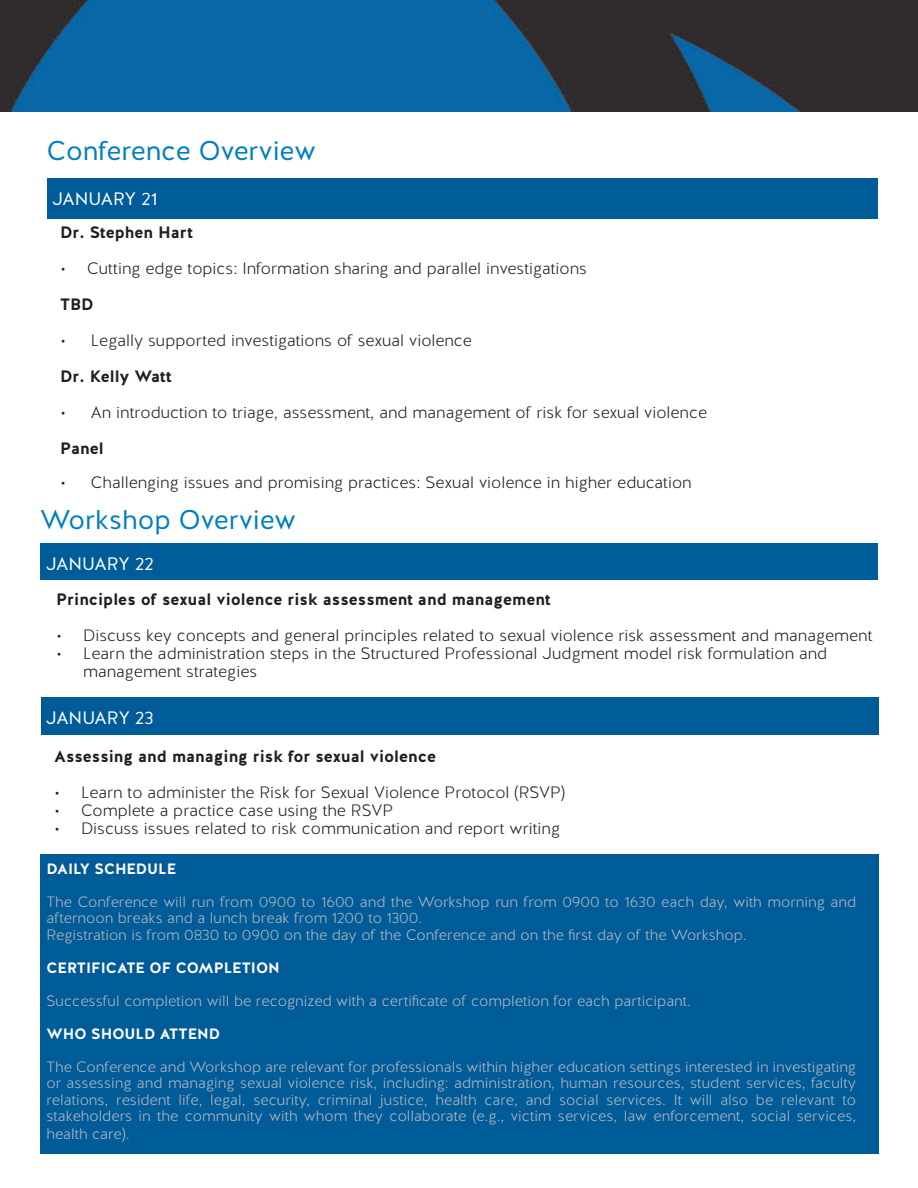
<style>
.page{position:relative;width:918px;height:1188px;background:#fff}
.page>*{position:absolute;margin:0;border:0;box-sizing:border-box;transform-origin:0 0}
.t1{font:27px "Halis GR";color:#007ebf}
.t2{font:18px "Halis GR";color:#fff}
.t3{font:300 16.5px/18px "Halis GR";color:#231f20}
.t4{font:700 16.5px "Halis GR";color:#231f20}
.Paragraph_Style_1{font:300 15px/16.5px "Halis GR";color:#b8b9bc}
.Paragraph_Style_1-2{font:700 15px "Halis GR";color:#fff}
</style>
<div class="page">
<div style="left:41px;top:543px;width:837px;height:37px;background:#005b99"></div>
<div style="left:41px;top:698px;width:837px;height:37px;background:#005b99"></div>
<div style="left:47px;top:179px;width:831px;height:40px;background:#005b99"></div>
<div style="left:40px;top:854px;width:839px;height:299px;background:#005b99"></div>
<img style="left:0;top:0;width:918px;height:111px">
<p class="t1" style="left:47px;top:133px;width:270px">Conference Overview</p>
<p class="t2" style="left:52px;top:187px;width:107px">JANUARY 21</p>
<p class="t4" style="left:60px;top:221px;width:134px">Dr. Stephen Hart</p>
<p class="t3" style="left:60px;top:260px;width:529px">• Cutting edge topics: Information sharing and parallel investigations</p>
<p class="t4" style="left:60px;top:293px;width:35px">TBD</p>
<p class="t3" style="left:60px;top:332px;width:413px">• Legally supported investigations of sexual violence</p>
<p class="t4" style="left:60px;top:365px;width:113px">Dr. Kelly Watt</p>
<p class="t3" style="left:60px;top:404px;width:649px">• An introduction to triage, assessment, and management of risk for sexual violence</p>
<p class="t4" style="left:60px;top:437px;width:45px">Panel</p>
<p class="t3" style="left:60px;top:474px;width:633px">• Challenging issues and promising practices: Sexual violence in higher education</p>
<p class="t1" style="left:40px;top:502px;width:258px">Workshop Overview</p>
<p class="t2" style="left:46px;top:552px;width:109px">JANUARY 22</p>
<p class="t4" style="left:56px;top:588px;width:496px">Principles of sexual violence risk assessment and management</p>
<p class="t3" style="left:56px;top:627px;width:818px">• Discuss key concepts and general principles related to sexual violence risk assessment and management</p>
<p class="t3" style="left:83px;top:645px;width:746px;text-indent:-27px">• Learn the administration steps in the Structured Professional Judgment model risk formulation and management strategies</p>
<p class="t2" style="left:46px;top:706px;width:109px">JANUARY 23</p>
<p class="t4" style="left:54px;top:746px;width:383px">Assessing and managing risk for sexual violence</p>
<p class="t3" style="left:54px;top:784px;width:512px">• Learn to administer the Risk for Sexual Violence Protocol (RSVP)</p>
<p class="t3" style="left:54px;top:802px;width:341px">• Complete a practice case using the RSVP</p>
<p class="t3" style="left:54px;top:820px;width:507px">• Discuss issues related to risk communication and report writing</p>
<p class="Paragraph_Style_1-2" style="left:46px;top:859px;width:131px">DAILY SCHEDULE</p>
<p class="Paragraph_Style_1" style="left:46px;top:894px;width:811px">The Conference will run from 0900 to 1600 and the Workshop run from 0900 to 1630 each day, with morning and afternoon breaks and a lunch break from 1200 to 1300.</p>
<p class="Paragraph_Style_1" style="left:46px;top:927px;width:702px">Registration is from 0830 to 0900 on the day of the Conference and on the first day of the Workshop.</p>
<p class="Paragraph_Style_1-2" style="left:46px;top:958px;width:235px">CERTIFICATE OF COMPLETION</p>
<p class="Paragraph_Style_1" style="left:46px;top:993px;width:646px">Successful completion will be recognized with a certificate of completion for each participant.</p>
<p class="Paragraph_Style_1-2" style="left:46px;top:1024px;width:175px">WHO SHOULD ATTEND</p>
<p class="Paragraph_Style_1" style="left:46px;top:1059px;width:811px;text-align:justify">The Conference and Workshop are relevant for professionals within higher education settings interested in investigating or assessing and managing sexual violence risk, including: administration, human resources, student services, faculty relations, resident life, legal, security, criminal justice, health care, and social services. It will also be relevant to stakeholders in the community with whom they collaborate (e.g., victim services, law enforcement, social services,</p>
<p class="Paragraph_Style_1" style="left:46px;top:1126px;width:85px">health care).</p>
</div>
